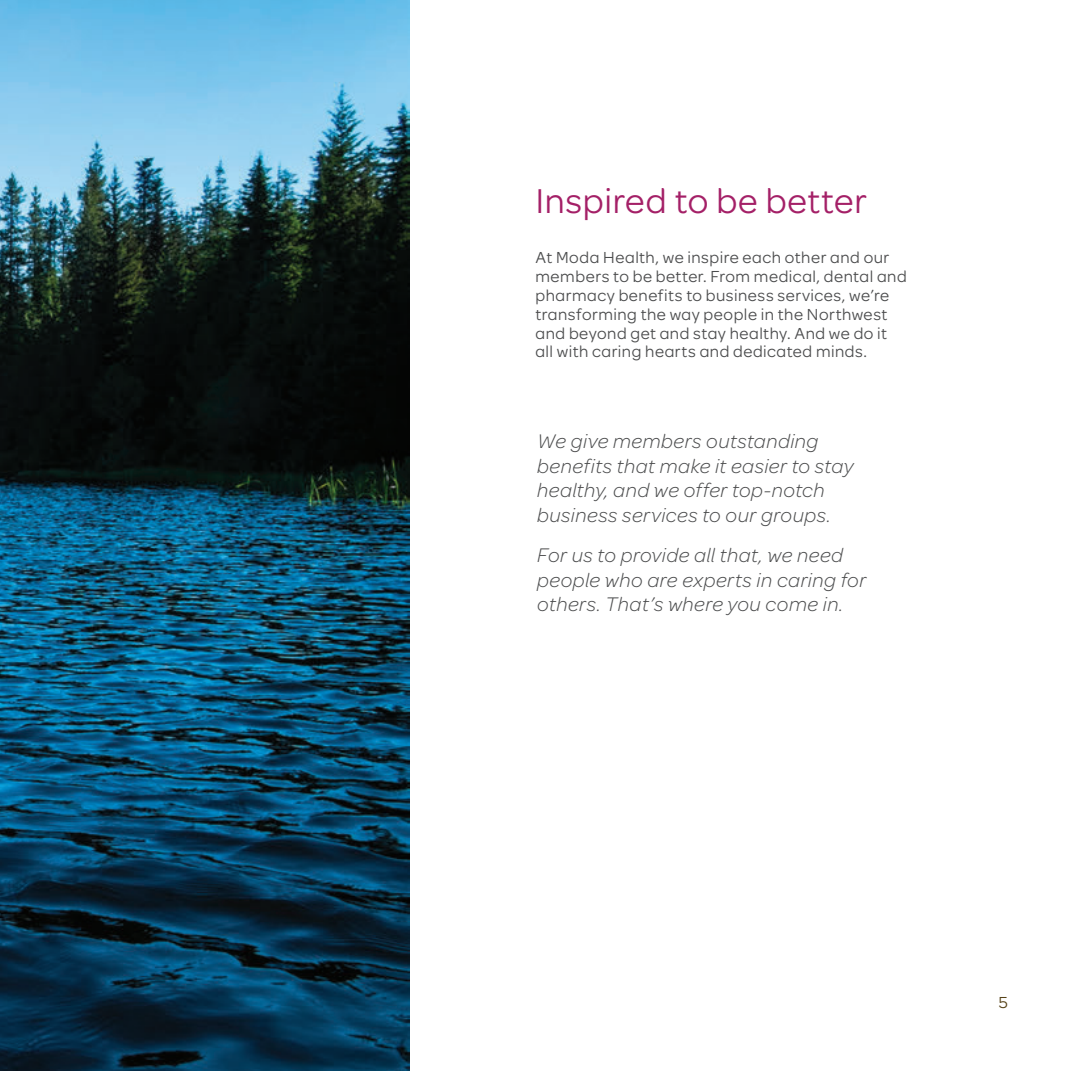
<style>
.page{position:relative;width:1071px;height:1071px;background:#fff}
.page>*{position:absolute;margin:0;border:0;box-sizing:border-box;transform-origin:0 0}
.t1{font:36.75px "Omnes Moda";letter-spacing:.015em;color:#a42067}
.t2{font:italic 300 21px/24.5px "Omnes Moda";letter-spacing:.02em;color:#4b4c4d}
.t3{font:17.15px/18.9px "Omnes Moda";letter-spacing:.03em;color:#4b4c4d}
.t4{font:17.15px "Omnes Moda";color:#564218}
</style>
<div class="page">
<img style="left:0;top:0;width:409px;height:1071px">
<h1 class="t1" style="left:536px;top:176px;width:333px">Inspired to be better</h1>
<p class="t3" style="left:536px;top:247px;width:373px">At Moda Health, we inspire each other and our members to be better. From medical, dental and pharmacy benefits to business services, we’re transforming the way people in the Northwest and beyond get and stay healthy. And we do it all with caring hearts and dedicated minds.</p>
<p class="t2" style="left:537px;top:429px;width:318px">We give members outstanding benefits that make it easier to stay healthy, and we offer top-notch business services to our groups.</p>
<p class="t2" style="left:537px;top:542px;width:331px">For us to provide all that, we need people who are experts in caring for others. That’s where you come in.</p>
<p class="t4" style="left:999px;top:991px;width:11px">5</p>
</div>
